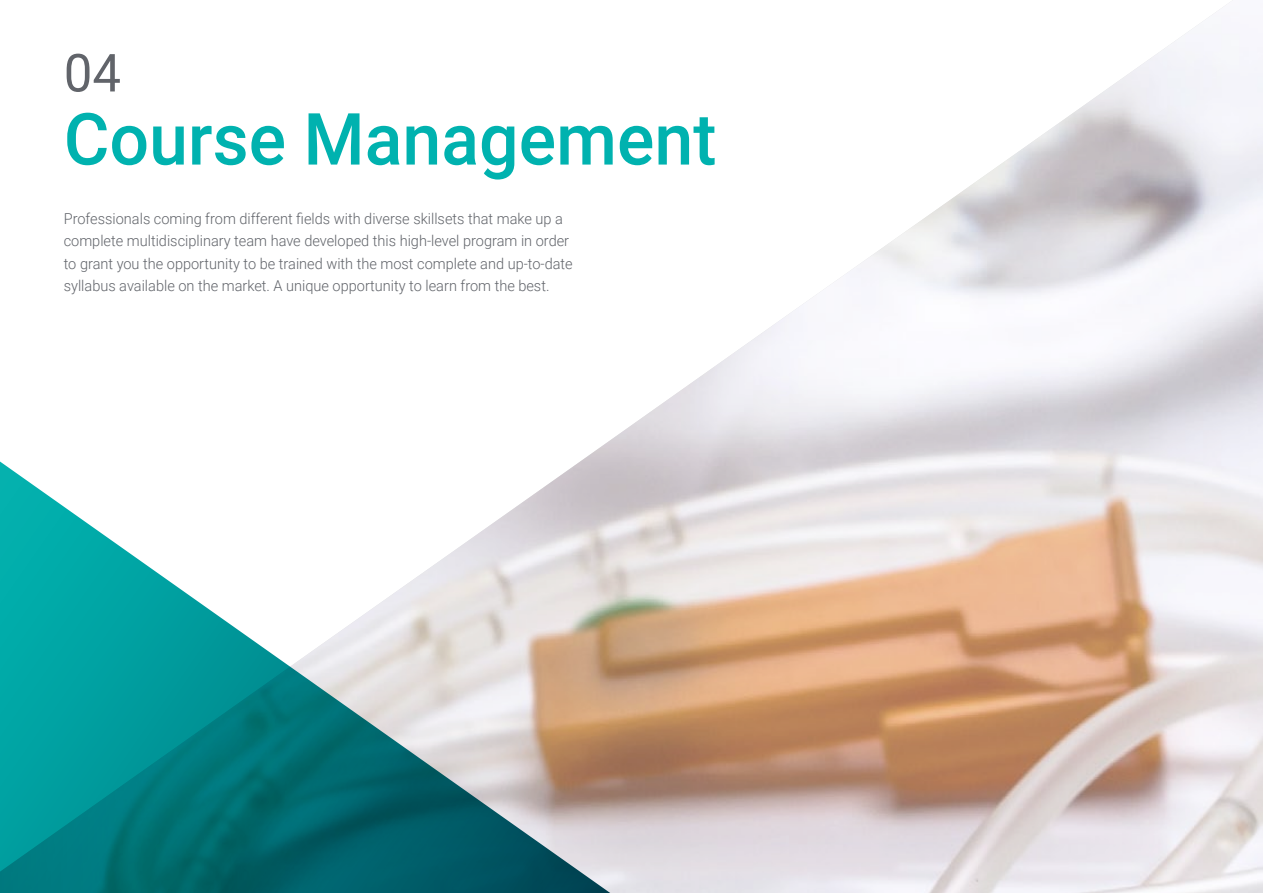
<style>
.page{position:relative;width:1263px;height:893px;background:#fff}
.page>*{position:absolute;margin:0;border:0;box-sizing:border-box;transform-origin:0 0}
.t1{font:500 72px "Roboto";color:#00b2af}
.t2{font:52.5px "Roboto";color:#61646a}
.t3{font:300 15px/22.5px "Roboto";color:#61646a}
</style>
<div class="page">
<img style="left:602px;top:0;width:661px;height:893px">
<svg style="left:0;top:446px;width:640px;height:447px"></svg>
<h2 class="t2" style="left:64px;top:36px;width:59px">04</h2>
<h1 class="t1" style="left:64px;top:89px;width:654px">Course Management</h1>
<p class="t3" style="left:64px;top:207px;width:510px">Professionals coming from different fields with diverse skillsets that make up a complete multidisciplinary team have developed this high-level program in order to grant you the opportunity to be trained with the most complete and up-to-date syllabus available on the market. A unique opportunity to learn from the best.</p>
</div>
